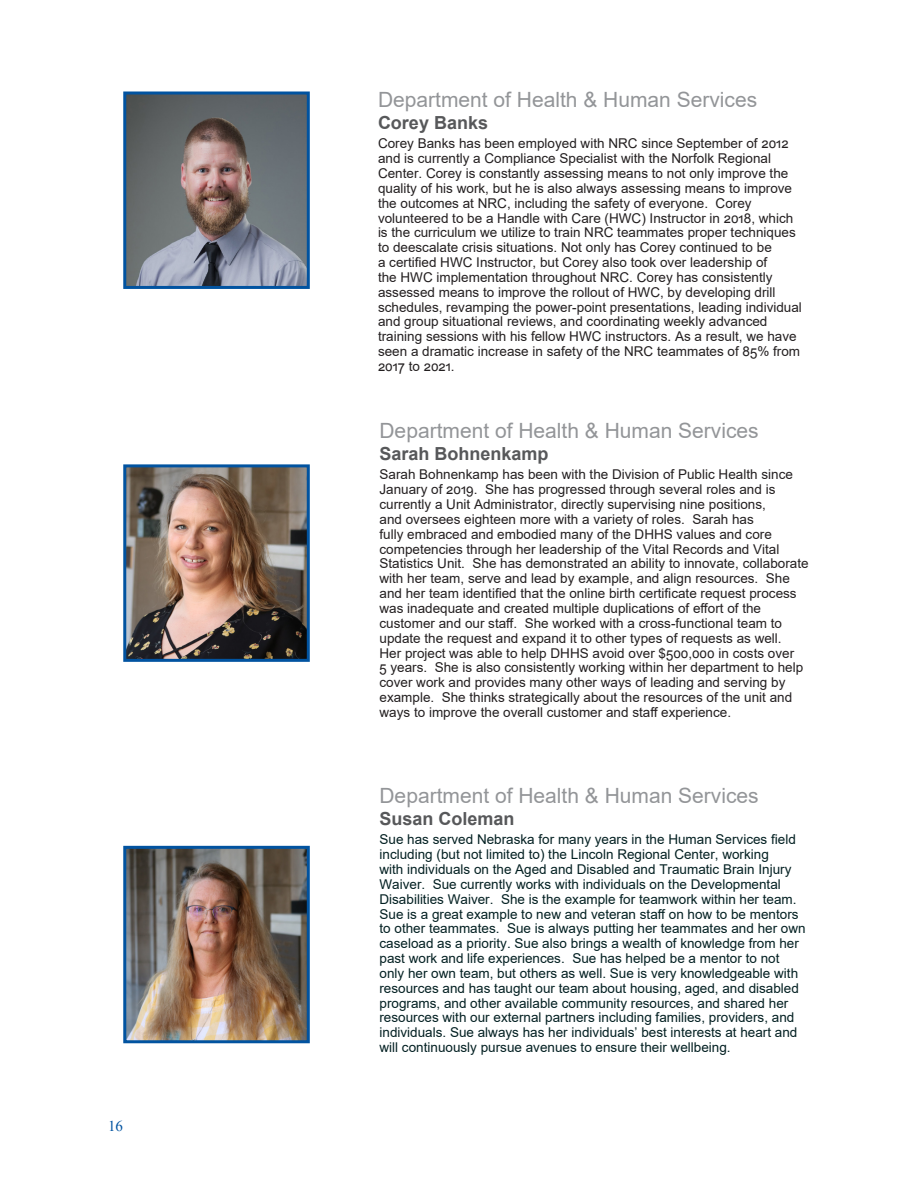
<style>
.page{position:relative;width:918px;height:1188px;background:#fff}
.page>*{position:absolute;margin:0;border:0;box-sizing:border-box;transform-origin:0 0}
.Title_Agency{font:21px "Arial";color:#939598}
.Title_Nominee{font:700 18px "Arial";color:#57585a}
.t1{font:15px "Times New Roman";color:#0153a0}
.Body_text{font:13.5px/14.9px "Arial";color:#231f20}
.Body_text-2{font:13.5px/14.9px "Arial";color:#032022}
</style>
<div class="page">
<img style="left:127px;top:96px;width:179px;height:189px">
<div style="left:123px;top:92px;width:187px;height:197px;border:3px solid #0153a0"></div>
<img style="left:127px;top:468px;width:179px;height:190px">
<div style="left:123px;top:464px;width:187px;height:198px;border:3px solid #0153a0"></div>
<img style="left:127px;top:850px;width:179px;height:189px">
<div style="left:123px;top:846px;width:187px;height:197px;border:3px solid #0153a0"></div>
<p class="t1" style="left:108px;top:1115px;width:16px">16</p>
<p class="Title_Agency" style="left:378px;top:85px;width:381px">Department of Health &amp; Human Services</p>
<p class="Title_Nominee" style="left:378px;top:110px;width:112px">Corey Banks</p>
<p class="Body_text" style="left:378px;top:136px;width:425px">Corey Banks has been employed with NRC since September of 2012 and is currently a Compliance Specialist with the Norfolk Regional Center. Corey is constantly assessing means to not only improve the quality of his work, but he is also always assessing means to improve the outcomes at NRC, including the safety of everyone. Corey volunteered to be a Handle with Care (HWC) Instructor in 2018, which is the curriculum we utilize to train NRC teammates proper techniques to deescalate crisis situations. Not only has Corey continued to be<br>a certified HWC Instructor, but Corey also took over leadership of<br>the HWC implementation throughout NRC. Corey has consistently assessed means to improve the rollout of HWC, by developing drill schedules, revamping the power-point presentations, leading individual and group situational reviews, and coordinating weekly advanced training sessions with his fellow HWC instructors. As a result, we have seen a dramatic increase in safety of the NRC teammates of 85% from 2017 to 2021.</p>
<p class="Title_Agency" style="left:380px;top:416px;width:381px">Department of Health &amp; Human Services</p>
<p class="Title_Nominee" style="left:380px;top:441px;width:171px">Sarah Bohnenkamp</p>
<p class="Body_text" style="left:380px;top:467px;width:431px">Sarah Bohnenkamp has been with the Division of Public Health since January of 2019. She has progressed through several roles and is currently a Unit Administrator, directly supervising nine positions,<br>and oversees eighteen more with a variety of roles. Sarah has<br>fully embraced and embodied many of the DHHS values and core competencies through her leadership of the Vital Records and Vital Statistics Unit. She has demonstrated an ability to innovate, collaborate with her team, serve and lead by example, and align resources. She and her team identified that the online birth certificate request process was inadequate and created multiple duplications of effort of the customer and our staff. She worked with a cross-functional team to update the request and expand it to other types of requests as well.<br>Her project was able to help DHHS avoid over $500,000 in costs over<br>5 years. She is also consistently working within her department to help cover work and provides many other ways of leading and serving by example. She thinks strategically about the resources of the unit and ways to improve the overall customer and staff experience.</p>
<p class="Title_Agency" style="left:380px;top:781px;width:381px">Department of Health &amp; Human Services</p>
<p class="Title_Nominee" style="left:380px;top:806px;width:137px">Susan Coleman</p>
<p class="Body_text-2" style="left:380px;top:832px;width:428px">Sue has served Nebraska for many years in the Human Services field including (but not limited to) the Lincoln Regional Center, working<br>with individuals on the Aged and Disabled and Traumatic Brain Injury Waiver. Sue currently works with individuals on the Developmental Disabilities Waiver. She is the example for teamwork within her team.<br>Sue is a great example to new and veteran staff on how to be mentors to other teammates. Sue is always putting her teammates and her own caseload as a priority. Sue also brings a wealth of knowledge from her past work and life experiences. Sue has helped be a mentor to not only her own team, but others as well. Sue is very knowledgeable with resources and has taught our team about housing, aged, and disabled programs, and other available community resources, and shared her resources with our external partners including families, providers, and individuals. Sue always has her individuals’ best interests at heart and will continuously pursue avenues to ensure their wellbeing.</p>
</div>
